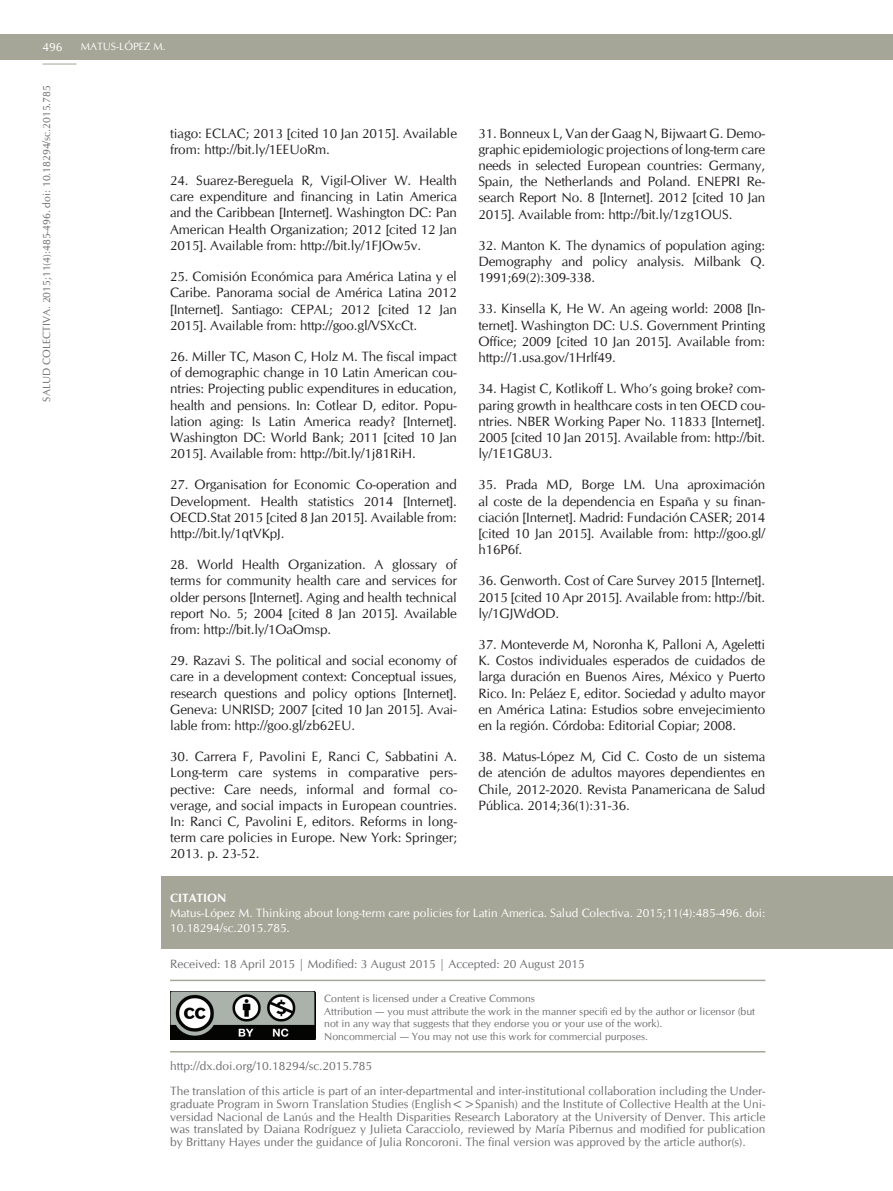
<style>
.page{position:relative;width:893px;height:1191px;background:#fff}
.page>*{position:absolute;margin:0;border:0;box-sizing:border-box;transform-origin:0 0}
.t1{font:13.5px/16.2px "CG Omega";letter-spacing:-.01em;color:#231f20;text-align:justify}
.t2{font:12px/12.6px "CG Omega";color:#6c6d70}
.t3{font:12px/15px "CG Omega";color:#fff}
.t4{font:700 12px "CG Omega";color:#fff}
.t5{font:10.5px/12.6px "CG Omega";color:#6c6d70}
.t6{font:10.5px "CG Omega";color:#fff}
</style>
<div class="page">
<div style="left:0;top:34px;width:893px;height:26px;background:#a6a698"></div>
<hr style="left:43px;top:64px;width:34px;height:1px;background:#a6a698">
<div style="left:162px;top:876px;width:731px;height:72px;background:#a6a698"></div>
<img style="left:170px;top:991px;width:145px;height:48px">
<hr style="left:170px;top:1051px;width:595px;height:1px;background:#a6a698">
<hr style="left:170px;top:979px;width:595px;height:2px;background:#a6a698">
<p class="t3" style="left:43px;top:40px;width:21px">496</p>
<p class="t6" style="left:81px;top:40px;width:86px">MATUS-LÓPEZ M.</p>
<p class="t5" style="left:41px;top:401px;width:318px;rotate:-90deg">SALUD COLECTIVA. 2015;11(4):485-496. doi: 10.18294/sc.2015.785</p>
<p class="t1" style="left:170px;top:125px;width:288px">tiago: ECLAC; 2013 [cited 10 Jan 2015]. Available from: http://bit.ly/1EEUoRm.</p>
<p class="t1" style="left:170px;top:172px;width:288px">24. Suarez-Bereguela R, Vigil-Oliver W. Health care expenditure and financing in Latin America and the Caribbean [Internet]. Washington DC: Pan American Health Organization; 2012 [cited 12 Jan 2015]. Available from: http://bit.ly/1FJOw5v.</p>
<p class="t1" style="left:170px;top:268px;width:288px">25. Comisión Económica para América Latina y el Caribe. Panorama social de América Latina 2012 [Internet]. Santiago: CEPAL; 2012 [cited 12 Jan 2015]. Available from: http://goo.gl/VSXcCt.</p>
<p class="t1" style="left:170px;top:348px;width:288px">26. Miller TC, Mason C, Holz M. The fiscal impact of demographic change in 10 Latin American cou&shy;ntries: Projecting public expenditures in education, health and pensions. In: Cotlear D, editor. Popu&shy;lation aging: Is Latin America ready? [Internet].<br>Washington DC: World Bank; 2011 [cited 10 Jan 2015]. Available from: http://bit.ly/1j81RiH.</p>
<p class="t1" style="left:170px;top:477px;width:288px">27. Organisation for Economic Co-operation and Development. Health statistics 2014 [Internet].<br>OECD.Stat 2015 [cited 8 Jan 2015]. Available from: http://bit.ly/1qtVKpJ.</p>
<p class="t1" style="left:170px;top:556px;width:288px">28. World Health Organization. A glossary of terms for community health care and services for older persons [Internet]. Aging and health technical report No. 5; 2004 [cited 8 Jan 2015]. Available from: http://bit.ly/1OaOmsp.</p>
<p class="t1" style="left:170px;top:652px;width:288px">29. Razavi S. The political and social economy of care in a development context: Conceptual issues, research questions and policy options [Internet].<br>Geneva: UNRISD; 2007 [cited 10 Jan 2015]. Avai&shy;lable from: http://goo.gl/zb62EU.</p>
<p class="t1" style="left:170px;top:748px;width:288px">30. Carrera F, Pavolini E, Ranci C, Sabbatini A.<br>Long-term care systems in comparative pers&shy;pective: Care needs, informal and formal co&shy;verage, and social impacts in European countries.<br>In: Ranci C, Pavolini E, editors. Reforms in long&shy;term care policies in Europe. New York: Springer; 2013. p. 23-52.</p>
<p class="t1" style="left:478px;top:125px;width:288px">31. Bonneux L, Van der Gaag N, Bijwaart G. Demo&shy;graphic epidemiologic projections of long-term care needs in selected European countries: Germany, Spain, the Netherlands and Poland. ENEPRI Re&shy;search Report No. 8 [Internet]. 2012 [cited 10 Jan 2015]. Available from: http://bit.ly/1zg1OUS.</p>
<p class="t1" style="left:478px;top:237px;width:288px">32. Manton K. The dynamics of population aging:<br>Demography and policy analysis. Milbank Q.<br>1991;69(2):309-338.</p>
<p class="t1" style="left:478px;top:301px;width:288px">33. Kinsella K, He W. An ageing world: 2008 [In&shy;ternet]. Washington DC: U.S. Government Printing Office; 2009 [cited 10 Jan 2015]. Available from: http://1.usa.gov/1Hrlf49.</p>
<p class="t1" style="left:478px;top:381px;width:288px">34. Hagist C, Kotlikoff L. Who’s going broke? com&shy;paring growth in healthcare costs in ten OECD cou&shy;ntries. NBER Working Paper No. 11833 [Internet].<br>2005 [cited 10 Jan 2015]. Available from: http://bit. ly/1E1G8U3.</p>
<p class="t1" style="left:478px;top:477px;width:288px">35. Prada MD, Borge LM. Una aproximación al coste de la dependencia en España y su finan&shy;ciación [Internet]. Madrid: Fundación CASER; 2014 [cited 10 Jan 2015]. Available from: http://goo.gl/ h16P6f.</p>
<p class="t1" style="left:478px;top:573px;width:288px">36. Genworth. Cost of Care Survey 2015 [Internet].<br>2015 [cited 10 Apr 2015]. Available from: http://bit. ly/1GJWdOD.</p>
<p class="t1" style="left:478px;top:636px;width:288px">37. Monteverde M, Noronha K, Palloni A, Ageletti K. Costos individuales esperados de cuidados de larga duración en Buenos Aires, México y Puerto Rico. In: Peláez E, editor. Sociedad y adulto mayor en América Latina: Estudios sobre envejecimiento en la región. Córdoba: Editorial Copiar; 2008.</p>
<p class="t1" style="left:478px;top:748px;width:288px">38. Matus-López M, Cid C. Costo de un sistema de atención de adultos mayores dependientes en Chile, 2012-2020. Revista Panamericana de Salud Pública. 2014;36(1):31-36.</p>
<p class="t4" style="left:170px;top:890px;width:58px">CITATION</p>
<p class="t3" style="left:170px;top:905px;width:597px">Matus-López M. Thinking about long-term care policies for Latin America. Salud Colectiva. 2015;11(4):485-496. doi:<br>10.18294/sc.2015.785.</p>
<p class="t2" style="left:170px;top:957px;width:416px">Received: 18 April 2015 | Modified: 3 August 2015 | Accepted: 20 August 2015</p>
<p class="t5" style="left:324px;top:992px;width:432px">Content is licensed under a Creative Commons<br>Attribution — you must attribute the work in the manner specifi ed by the author or licensor (but not in any way that suggests that they endorse you or your use of the work).<br>Noncommercial — You may not use this work for commercial purposes.</p>
<p class="t2" style="left:170px;top:1053px;width:597px;line-height:25.2px">http://dx.doi.org/10.18294/sc.2015.785<br>The translation of this article is part of an inter-departmental and inter-institutional collaboration including the Under-</p>
<p class="t2" style="left:170px;top:1097px;width:597px;text-align:justify">graduate Program in Sworn Translation Studies (English&lt;&gt;Spanish) and the Institute of Collective Health at the Uni&shy;versidad Nacional de Lanús and the Health Disparities Research Laboratory at the University of Denver. This article was translated by Daiana Rodríguez y Julieta Caracciolo, reviewed by María Pibernus and modified for publication by Brittany Hayes under the guidance of Julia Roncoroni. The final version was approved by the article author(s).</p>
<p class="t2" style="left:244px;top:1134px;width:522px">Salud Colectiva | Creative Commons Attr bution-NonCommercial 4.0 International License | BY - NC</p>
</div>
